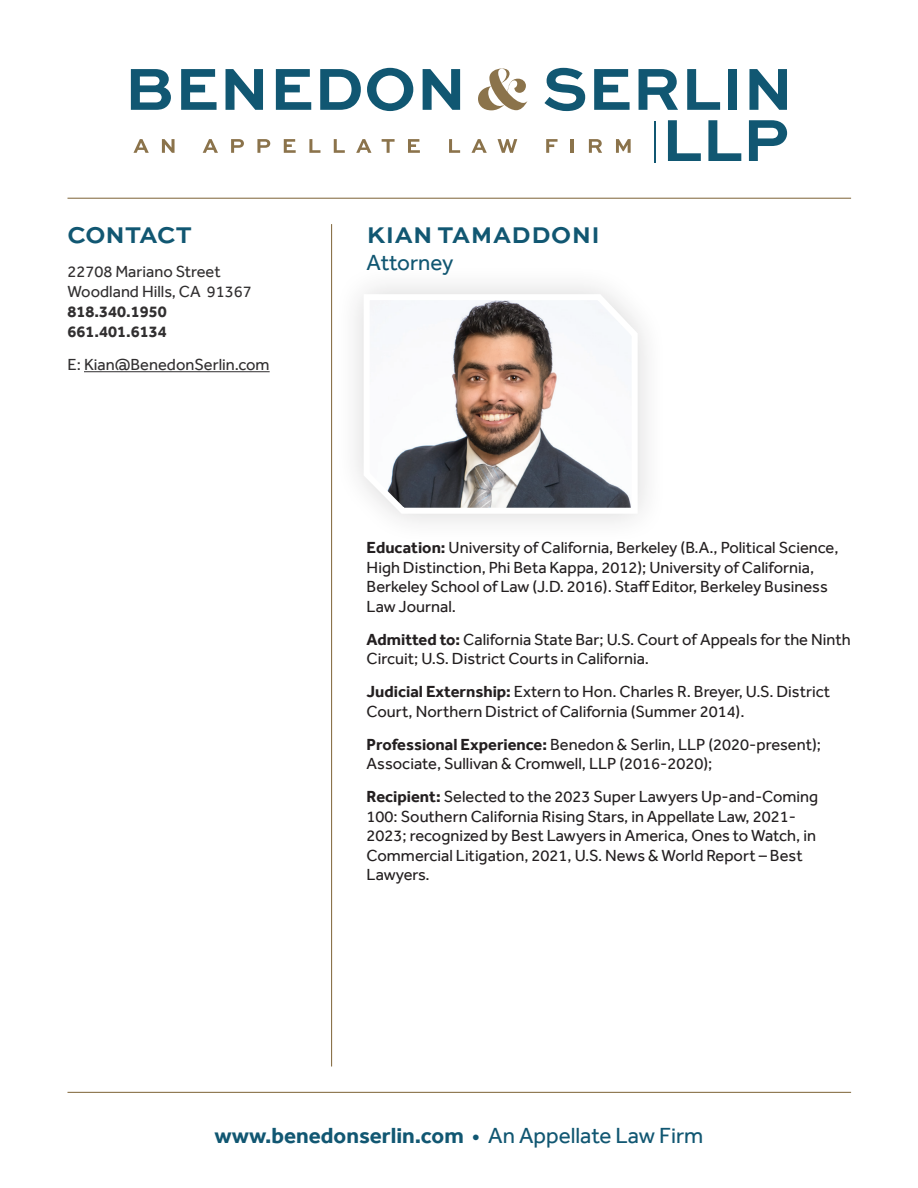
<style>
.page{position:relative;width:918px;height:1188px;background:#fff}
.page>*{position:absolute;margin:0;border:0;box-sizing:border-box;transform-origin:0 0}
.t1{font:700 24px "Sweet Sans Pro";letter-spacing:.02em;color:#115772}
.t2{font:700 24px "Sweet Sans Pro";letter-spacing:-.005em;color:#115772}
.t3{font:700 22.5px "Effra";color:#115772}
.t4{font:22.5px "Effra";letter-spacing:-.01em;color:#115772}
.t5{font:16.5px/19.5px "Effra";color:#231f20}
.t6{font:16.5px/19.8px "Effra";color:#312f30}
.t7{font:700 16.5px/19.8px "Effra";color:#312f30}
.s1{font-weight:700}
.s2{font-weight:400}
</style>
<div class="page">
<hr style="left:84px;top:371px;width:186px;height:1px;background:#312f30">
<hr style="left:331px;top:224px;width:1px;height:842px;background:#8b734b">
<hr style="left:68px;top:198px;width:783px;height:1px;background:#8b734b">
<hr style="left:68px;top:1092px;width:783px;height:1px;background:#8b734b">
<svg style="left:361px;top:291px;width:280px;height:226px"></svg>
<svg style="left:478px;top:68px;width:49px;height:42px"></svg>
<svg style="left:133px;top:139px;width:16px;height:14px"></svg>
<svg style="left:162px;top:139px;width:13px;height:14px"></svg>
<svg style="left:203px;top:139px;width:15px;height:14px"></svg>
<svg style="left:231px;top:139px;width:13px;height:14px"></svg>
<svg style="left:257px;top:139px;width:13px;height:14px"></svg>
<svg style="left:284px;top:139px;width:12px;height:14px"></svg>
<svg style="left:309px;top:139px;width:11px;height:14px"></svg>
<svg style="left:334px;top:139px;width:11px;height:14px"></svg>
<svg style="left:356px;top:139px;width:15px;height:14px"></svg>
<svg style="left:382px;top:139px;width:13px;height:14px"></svg>
<svg style="left:408px;top:139px;width:12px;height:14px"></svg>
<svg style="left:449px;top:139px;width:11px;height:14px"></svg>
<svg style="left:471px;top:139px;width:16px;height:14px"></svg>
<svg style="left:498px;top:139px;width:19px;height:14px"></svg>
<svg style="left:546px;top:139px;width:12px;height:14px"></svg>
<hr style="left:571px;top:139px;width:3px;height:14px;background:#8b734b">
<svg style="left:589px;top:139px;width:13px;height:14px"></svg>
<svg style="left:616px;top:139px;width:15px;height:14px"></svg>
<svg style="left:131px;top:69px;width:40px;height:41px"></svg>
<svg style="left:181px;top:69px;width:36px;height:41px"></svg>
<svg style="left:226px;top:69px;width:37px;height:41px"></svg>
<svg style="left:276px;top:69px;width:35px;height:41px"></svg>
<svg style="left:320px;top:69px;width:41px;height:41px"></svg>
<svg style="left:367px;top:68px;width:46px;height:43px"></svg>
<svg style="left:423px;top:69px;width:37px;height:41px"></svg>
<svg style="left:544px;top:68px;width:41px;height:43px"></svg>
<svg style="left:594px;top:69px;width:36px;height:41px"></svg>
<svg style="left:639px;top:69px;width:39px;height:41px"></svg>
<svg style="left:687px;top:69px;width:33px;height:41px"></svg>
<div style="left:728px;top:69px;width:9px;height:41px;background:#115772"></div>
<svg style="left:749px;top:69px;width:38px;height:41px"></svg>
<svg style="left:668px;top:120px;width:33px;height:41px"></svg>
<svg style="left:708px;top:120px;width:33px;height:41px"></svg>
<svg style="left:749px;top:120px;width:38px;height:41px"></svg>
<hr style="left:654px;top:121px;width:2px;height:42px;background:#115772">
<h1 class="t2" style="left:68px;top:216px;width:126px">CONTACT</h1>
<h1 class="t1" style="left:367px;top:216px;width:235px">KIAN TAMADDONI</h1>
<h2 class="t4" style="left:367px;top:249px;width:88px">Attorney</h2>
<p class="t6" style="left:68px;top:262px;width:186px">22708 Mariano Street<br>Woodland Hills, CA 91367</p>
<p class="t7" style="left:68px;top:301px;width:101px">818.340.1950<br>661.401.6134</p>
<p class="t6" style="left:68px;top:355px;width:204px">E: Kian@BenedonSerlin.com</p>
<p class="t5" style="left:367px;top:538px;width:473px"><span class="s1">Education:</span> University of California, Berkeley (B.A., Political Science, High Distinction, Phi Beta Kappa, 2012); University of California, Berkeley School of Law (J.D. 2016). Staff Editor, Berkeley Business Law Journal.</p>
<p class="t5" style="left:367px;top:629px;width:486px"><span class="s1">Admitted to:</span> California State Bar; U.S. Court of Appeals for the Ninth<br>Circuit; U.S. District Courts in California.</p>
<p class="t5" style="left:367px;top:682px;width:465px"><span class="s1">Judicial Externship:</span> Extern to Hon. Charles R. Breyer, U.S. District<br>Court, Northern District of California (Summer 2014).</p>
<p class="t5" style="left:367px;top:734px;width:456px"><span class="s1">Professional Experience:</span> Benedon &amp; Serlin, LLP (2020-present);<br>Associate, Sullivan &amp; Cromwell, LLP (2016-2020);</p>
<p class="t5" style="left:367px;top:787px;width:453px"><span class="s1">Recipient:</span> Selected to the 2023 Super Lawyers Up-and-Coming 100: Southern California Rising Stars, in Appellate Law, 2021- 2023; recognized by Best Lawyers in America, Ones to Watch, in Commercial Litigation, 2021, U.S. News &amp; World Report – Best Lawyers.</p>
<h2 class="t3" style="left:215px;top:1122px;width:490px">www.benedonserlin.com <span class="s2">• An Appellate Law Firm</span></h2>
</div>
